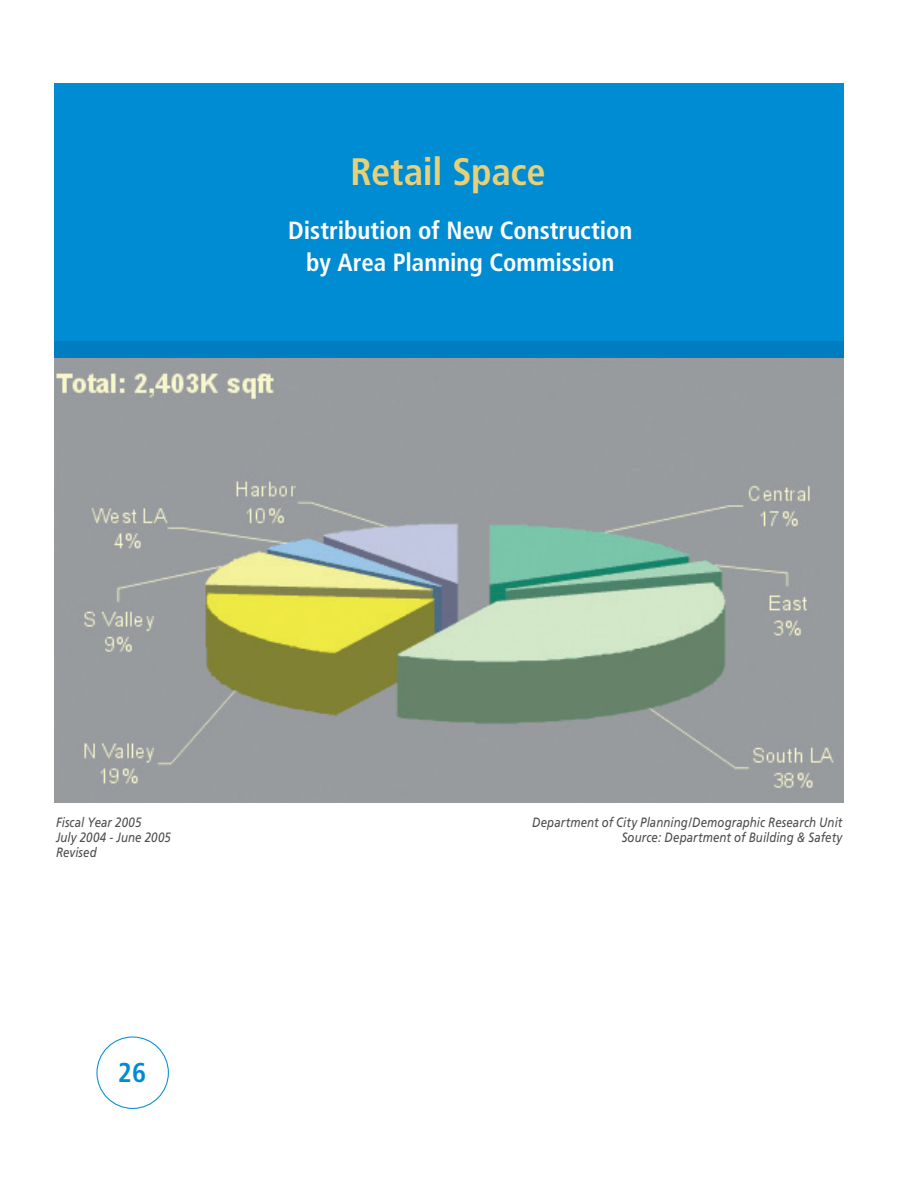
<style>
.page{position:relative;width:918px;height:1188px;background:#fff}
.page>*{position:absolute;margin:0;border:0;box-sizing:border-box;transform-origin:0 0}
.Body_Copy{font:700 condensed 38.25px "Frutiger";letter-spacing:-.01em;color:#e6d079}
.t1{font:700 condensed 27.15px "Frutiger";color:#008cd2}
.Body_Copy-2{font:700 condensed 24.9px/32.2px "Frutiger";color:#fff;text-align:center}
._9pt__Frutiger_Itali{font:italic 13.5px/15px "Frutiger";letter-spacing:.005em;color:#4b4c4d;text-align:right;scale:.85 1}
.Body_Copy-3{font:italic 13.5px/15px "Frutiger";letter-spacing:.01em;color:#4b4c4d;scale:.85 1}
</style>
<div class="page">
<div style="left:96px;top:1037px;width:73px;height:72px;border:1px solid #008cd2;border-radius:50%"></div>
<img style="left:54px;top:357px;width:790px;height:446px">
<div style="left:54px;top:83px;width:790px;height:259px;background:#008cd2"></div>
<div style="left:54px;top:341px;width:790px;height:16px;background:#007dc0"></div>
<p class="Body_Copy" style="left:351px;top:149px;width:197px">Retail Space</p>
<p class="Body_Copy-2" style="left:288px;top:214px;width:346px">Distribution of New Construction by Area Planning Commission</p>
<p class="Body_Copy-3" style="left:56px;top:815px;width:137px">Fiscal Year 2005<br>July 2004 - June 2005<br>Revised</p>
<p class="_9pt__Frutiger_Itali" style="left:532px;top:815px;width:366px">Department of City Planning/Demographic Research Unit<br>Source: Department of Building &amp; Safety</p>
<h2 class="t1" style="left:118px;top:1057px;width:30px">26</h2>
</div>
